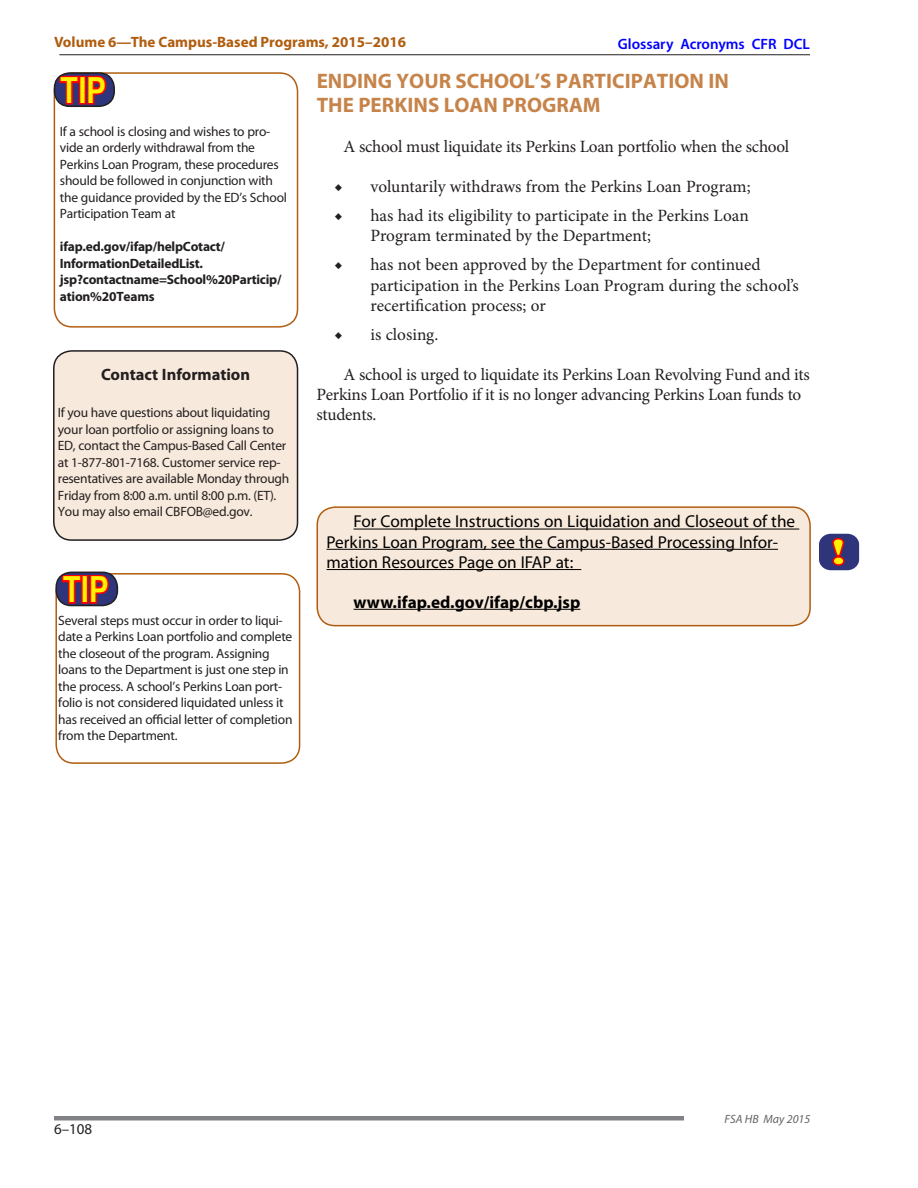
<style>
.page{position:relative;width:918px;height:1188px;background:#fff}
.page>*{position:absolute;margin:0;border:0;box-sizing:border-box;transform-origin:0 0}
.t1{font:700 36px "Arial Narrow";color:#fff101}
.New_Heading_1__ID{font:700 21px/24px "Myriad Pro";letter-spacing:.005em;color:#c6844a}
.New_List_Level_1_Bul{font:17.25px/20.2px "Minion Pro";color:#231f20}
.Body_Text__ID{font:17.25px/20.2px "Minion Pro";letter-spacing:-.015em;color:#231f20}
.Boxed_Text__ID{font:17.25px/20.2px "Myriad Pro";color:#000}
.Boxed_Text__ID-2{font:700 17.25px "Myriad Pro";color:#000}
.Sidebar_Example_Head{font:700 16.5px "Myriad Pro";color:#231f20}
.t2{font:700 15px "Myriad Pro";color:#b05d0f}
.t3{font:600 15px "Myriad Pro";color:#00f}
.t4{font:15px "Myriad Pro";color:#231f20}
.Sidebar_Example_Text{font:13.5px/16.5px "Myriad Pro";letter-spacing:-.015em;color:#231f20}
.Sidebar_Example_Text-2{font:700 13.5px/16.5px "Myriad Pro";letter-spacing:-.015em;color:#231f20}
.t5{font:italic 12px "Myriad Pro";color:#636366}
</style>
<div class="page">
<div style="left:55px;top:573px;width:245px;height:191px;border:2px solid #b05d0f;border-radius:18px"></div>
<svg style="left:56px;top:572px;width:61px;height:34px"></svg>
<svg style="left:60px;top:573px;width:51px;height:32px"></svg>
<div style="left:55px;top:572px;width:63px;height:34px;border:2px solid #231f20;border-radius:15px"></div>
<hr style="left:54px;top:1116px;width:630px;height:4px;background:#808285">
<hr style="left:59px;top:54px;width:751px;height:1px;background:#231f20">
<div style="left:54px;top:351px;width:244px;height:189px;background:#f7e9db;border-radius:18px"></div>
<div style="left:53px;top:350px;width:245px;height:191px;border:2px solid #231f20;border-radius:18px"></div>
<div style="left:317px;top:507px;width:493px;height:119px;background:#f7e9db;border-radius:18px"></div>
<div style="left:316px;top:506px;width:495px;height:120px;border:2px solid #b05d0f;border-radius:18px"></div>
<hr style="left:354px;top:529px;width:445px;height:1px;background:#000">
<hr style="left:327px;top:549px;width:451px;height:1px;background:#000">
<hr style="left:327px;top:569px;width:254px;height:1px;background:#000">
<hr style="left:354px;top:609px;width:226px;height:1px;background:#000">
<div style="left:54px;top:72px;width:244px;height:256px;border:2px solid #b05d0f;border-radius:18px"></div>
<div style="left:55px;top:73px;width:59px;height:33px;background:#2e357a;border-radius:15px"></div>
<svg style="left:58px;top:74px;width:51px;height:32px"></svg>
<div style="left:54px;top:72px;width:61px;height:35px;border:2px solid #231f20;border-radius:15px"></div>
<div style="left:819px;top:534px;width:40px;height:36px;background:#2e357a;border-radius:11px"></div>
<svg style="left:832px;top:538px;width:13px;height:28px"></svg>
<p class="t2" style="left:54px;top:32px;width:354px">Volume 6—The Campus-Based Programs, 2015–2016</p>
<p class="t3" style="left:618px;top:34px;width:194px">Glossary Acronyms CFR DCL</p>
<p class="New_Heading_1__ID" style="left:317px;top:68px;width:414px">ENDING YOUR SCHOOL’S PARTICIPATION IN<br>THE PERKINS LOAN PROGRAM</p>
<p class="Body_Text__ID" style="left:344px;top:136px;width:447px">A school must liquidate its Perkins Loan portfolio when the school</p>
<p class="New_List_Level_1_Bul" style="left:334px;top:176px;width:418px">◆ voluntarily withdraws from the Perkins Loan Program;</p>
<p class="New_List_Level_1_Bul" style="left:370px;top:205px;width:380px;text-indent:-36px">◆ has had its eligibility to participate in the Perkins Loan<br>Program terminated by the Department;</p>
<p class="New_List_Level_1_Bul" style="left:370px;top:255px;width:430px;text-indent:-36px">◆ has not been approved by the Department for continued participation in the Perkins Loan Program during the school’s recertification process; or</p>
<p class="New_List_Level_1_Bul" style="left:334px;top:325px;width:105px">◆ is closing.</p>
<p class="Body_Text__ID" style="left:316px;top:364px;width:495px;text-indent:27px">A school is urged to liquidate its Perkins Loan Revolving Fund and its<br>Perkins Loan Portfolio if it is no longer advancing Perkins Loan funds to students.</p>
<p class="t1" style="left:60px;top:63px;width:47px">TIP</p>
<p class="Sidebar_Example_Text" style="left:60px;top:123px;width:229px">If a school is closing and wishes to pro&shy;vide an orderly withdrawal from the Perkins Loan Program, these procedures should be followed in conjunction with the guidance provided by the ED’s School Participation Team at</p>
<p class="Sidebar_Example_Text-2" style="left:60px;top:238px;width:223px">ifap.ed.gov/ifap/helpCotact/<br>InformationDetailedList. jsp?contactname=School%20Particip/ ation%20Teams</p>
<p class="Sidebar_Example_Head" style="left:101px;top:364px;width:150px">Contact Information</p>
<p class="Sidebar_Example_Text" style="left:58px;top:404px;width:233px">If you have questions about liquidating your loan portfolio or assigning loans to ED, contact the Campus-Based Call Center at 1-877-801-7168. Customer service rep&shy;resentatives are available Monday through Friday from 8:00 a.m. until 8:00 p.m. (ET).<br>You may also email CBFOB@ed.gov.</p>
<p class="Boxed_Text__ID" style="left:327px;top:511px;width:470px;text-indent:27px">For Complete Instructions on Liquidation and Closeout of the<br>Perkins Loan Program, see the Campus-Based Processing Infor&shy;mation Resources Page on IFAP at:</p>
<p class="Boxed_Text__ID-2" style="left:354px;top:591px;width:228px">www.ifap.ed.gov/ifap/cbp.jsp</p>
<p class="t1" style="left:63px;top:562px;width:47px">TIP</p>
<p class="Sidebar_Example_Text" style="left:58px;top:612px;width:236px">Several steps must occur in order to liqui&shy;date a Perkins Loan portfolio and complete the closeout of the program. Assigning loans to the Department is just one step in the process. A school’s Perkins Loan port&shy;folio is not considered liquidated unless it has received an official letter of completion from the Department.</p>
<p class="t4" style="left:54px;top:1120px;width:40px">6–108</p>
<p class="t5" style="left:725px;top:1111px;width:87px">FSA HB May 2015</p>
</div>
